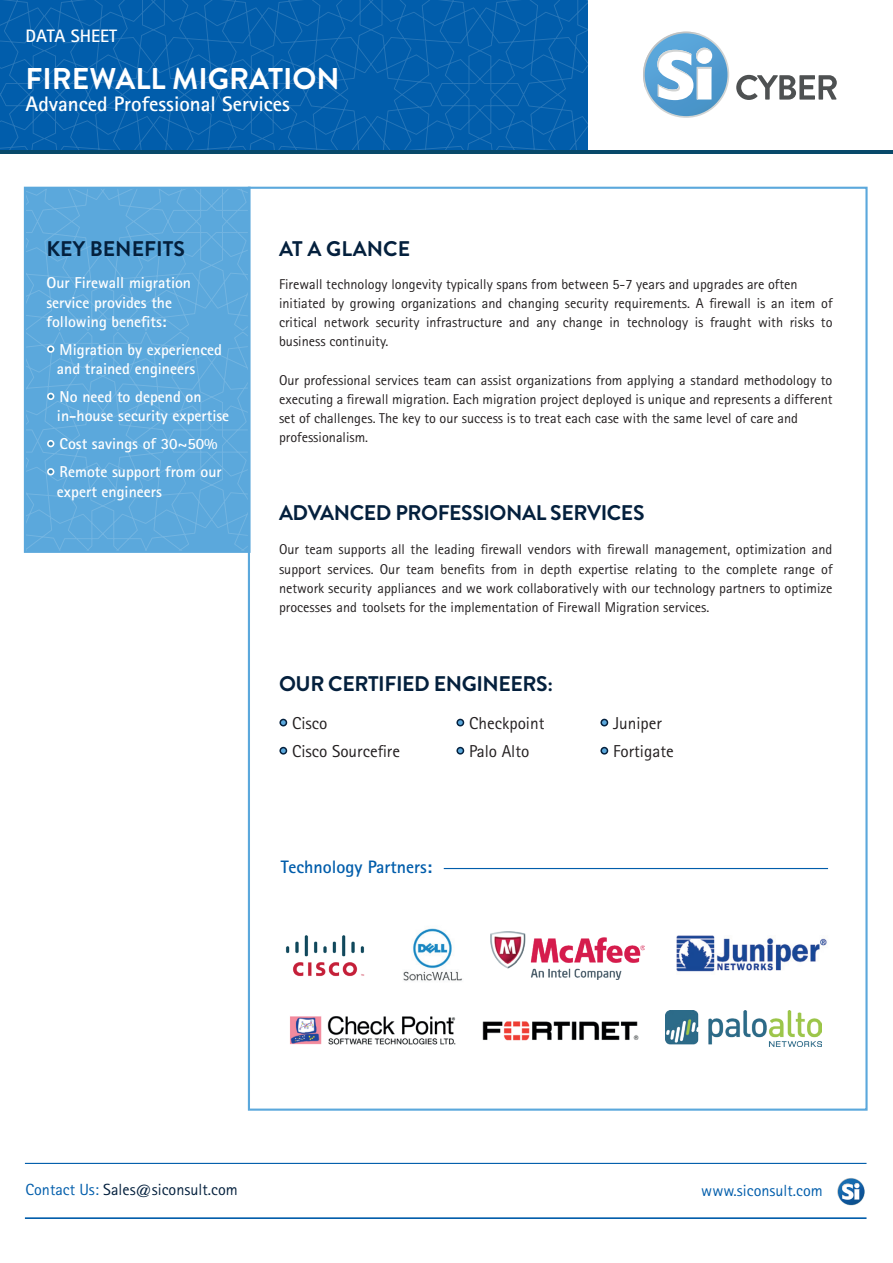
<style>
.page{position:relative;width:893px;height:1263px;background:#fff}
.page>*{position:absolute;margin:0;border:0;box-sizing:border-box;transform-origin:0 0}
.t1{font:700 30px "Brandon Grotesque";color:#fff}
.t2{font:700 21.15px "Brandon Grotesque";letter-spacing:-.02em;color:#04203d}
.t3{font:700 21.15px "Brandon Grotesque";color:#04203d}
.t4{font:700 21px "Rotis Sans Serif";color:#fff}
.t5{font:700 18px "Rotis Sans Serif";color:#015dab}
.t6{font:700 18px "Rotis Sans Serif";color:#fff}
.t7{font:17.25px "Rotis Sans Serif";color:#231f20}
.t8{font:16.2px "Rotis Sans Serif";color:#04203d}
.t9{font:16.2px "Rotis Sans Serif";color:#015dab}
.t10{font:700 15.75px/19px "Rotis Sans Serif";color:#fff}
.t11{font:14.25px/19px "Rotis Sans Serif";color:#231f20}
.s1{color:#3582b1}
.s2{color:#5ba8dc}
.s3{color:#015dab}
</style>
<div class="page">
<svg style="left:27px;top:190px;width:221px;height:360px;background:#5da9dc"></svg>
<svg style="left:0;top:0;width:588px;height:150px;background:#045fac"></svg>
<hr style="left:0;top:150px;width:893px;height:4px;background:#08496a">
<div style="left:24px;top:187px;width:227px;height:366px;border:2px solid #5ba8dc"></div>
<hr style="left:25px;top:1163px;width:841px;height:1px;background:#015dab">
<hr style="left:25px;top:1217px;width:841px;height:2px;background:#015dab">
<div style="left:279px;top:719px;width:8px;height:7px;border:2px solid #04203d;border-radius:50%"></div>
<div style="left:279px;top:747px;width:8px;height:7px;border:2px solid #04203d;border-radius:50%"></div>
<div style="left:456px;top:719px;width:8px;height:7px;border:2px solid #04203d;border-radius:50%"></div>
<div style="left:456px;top:747px;width:8px;height:7px;border:2px solid #04203d;border-radius:50%"></div>
<div style="left:600px;top:719px;width:8px;height:7px;border:2px solid #04203d;border-radius:50%"></div>
<div style="left:600px;top:747px;width:8px;height:7px;border:2px solid #04203d;border-radius:50%"></div>
<div style="left:47px;top:345px;width:7px;height:8px;border:2px solid #fff;border-radius:50%"></div>
<div style="left:47px;top:393px;width:7px;height:7px;border:2px solid #fff;border-radius:50%"></div>
<div style="left:47px;top:440px;width:7px;height:7px;border:2px solid #fff;border-radius:50%"></div>
<div style="left:47px;top:468px;width:7px;height:7px;border:2px solid #fff;border-radius:50%"></div>
<hr style="left:444px;top:868px;width:384px;height:1px;background:#015dab">
<img style="left:482px;top:1021px;width:157px;height:20px">
<img style="left:290px;top:1016px;width:166px;height:29px">
<img style="left:665px;top:1011px;width:156px;height:35px">
<img style="left:677px;top:936px;width:150px;height:36px">
<img style="left:490px;top:931px;width:155px;height:48px">
<img style="left:403px;top:928px;width:59px;height:53px">
<img style="left:286px;top:935px;width:79px;height:42px">
<svg style="left:837px;top:1178px;width:28px;height:27px"></svg>
<svg style="left:838px;top:1178px;width:26px;height:27px"></svg>
<svg style="left:837px;top:1178px;width:22px;height:22px"></svg>
<svg style="left:736px;top:75px;width:101px;height:25px"></svg>
<svg style="left:643px;top:32px;width:86px;height:86px"></svg>
<div style="left:645px;top:33px;width:82px;height:83px;background:#4b95cb;border-radius:50%"></div>
<svg style="left:643px;top:32px;width:69px;height:68px"></svg>
<p class="t6" style="left:26px;top:25px;width:93px">DATA SHEET</p>
<h1 class="t1" style="left:26px;top:57px;width:316px">FIREWALL MIGRATION</h1>
<h3 class="t4" style="left:26px;top:90px;width:266px">Advanced Professional Services</h3>
<h2 class="t3" style="left:46px;top:234px;width:140px">KEY BENEFITS</h2>
<p class="t10" style="left:47px;top:273px;width:146px">Our Firewall migration service provides the following benefits:</p>
<p class="t10" style="left:57px;top:340px;width:167px;text-indent:-10px"><span class="s1">•</span> Migration by experienced and trained engineers</p>
<p class="t10" style="left:57px;top:387px;width:174px;text-indent:-10px"><span class="s1">•</span> No need to depend on in-house security expertise</p>
<p class="t10" style="left:47px;top:434px;width:173px"><span class="s1">•</span> Cost savings of 30~50%</p>
<p class="t10" style="left:57px;top:462px;width:166px;text-indent:-10px"><span class="s1">•</span> Remote support from our expert engineers</p>
<h2 class="t3" style="left:279px;top:234px;width:133px">AT A GLANCE</h2>
<p class="t11" style="left:279px;top:274px;width:555px">Firewall technology longevity typically spans from between 5-7 years and upgrades are often initiated by growing organizations and changing security requirements. A firewall is an item of critical network security infrastructure and any change in technology is fraught with risks to business continuity.</p>
<p class="t11" style="left:279px;top:370px;width:555px">Our professional services team can assist organizations from applying a standard methodology to executing a firewall migration. Each migration project deployed is unique and represents a different set of challenges. The key to our success is to treat each case with the same level of care and professionalism.</p>
<h2 class="t2" style="left:279px;top:498px;width:367px">ADVANCED PROFESSIONAL SERVICES</h2>
<p class="t11" style="left:279px;top:540px;width:555px;text-align:justify">Our team supports all the leading firewall vendors with firewall management, optimization and support services. Our team benefits from in depth expertise relating to the complete range of network security appliances and we work collaboratively with our technology partners to optimize processes and toolsets for the implementation of Firewall Migration services.</p>
<h2 class="t2" style="left:279px;top:668px;width:275px">OUR CERTIFIED ENGINEERS:</h2>
<p class="t7" style="left:279px;top:713px;width:50px"><span class="s2">•</span> Cisco</p>
<p class="t7" style="left:279px;top:741px;width:123px"><span class="s2">•</span> Cisco Sourcefire</p>
<p class="t7" style="left:456px;top:713px;width:90px"><span class="s2">•</span> Checkpoint</p>
<p class="t7" style="left:456px;top:741px;width:75px"><span class="s2">•</span> Palo Alto</p>
<p class="t5" style="left:281px;top:855px;width:153px">Technology Partners:</p>
<p class="t7" style="left:600px;top:713px;width:63px"><span class="s2">•</span> Juniper</p>
<p class="t7" style="left:600px;top:741px;width:75px"><span class="s2">•</span> Fortigate</p>
<p class="t8" style="left:25px;top:1180px;width:214px"><span class="s3">Contact Us:</span> Sales@siconsult.com</p>
<p class="t9" style="left:701px;top:1181px;width:123px">www.siconsult.com</p>
</div>
